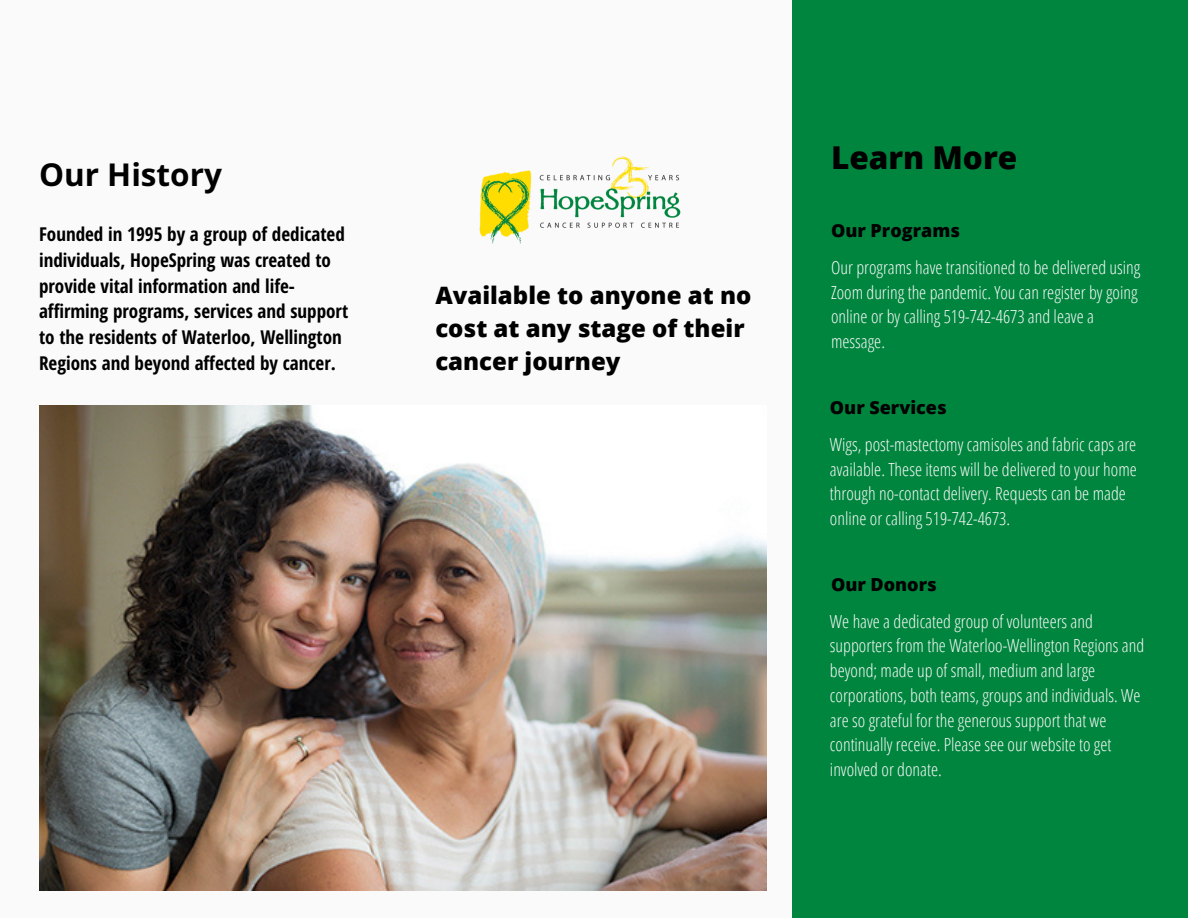
<style>
.page{position:relative;width:1188px;height:918px;background:#fafafa}
.page>*{position:absolute;margin:0;border:0;box-sizing:border-box;transform-origin:0 0}
.t1{font:700 31.5px "Open Sans Hebrew";color:#000}
.t2{font:800 31.5px "Open Sans";color:#000}
.t3{font:800 24px/32.7px "Open Sans";color:#000}
.t4{font:700 19.2px/25.8px "Open Sans Hebrew Condensed";color:#000}
.t5{font:300 18px/24.8px "Open Sans Condensed";color:#fafafa}
.t6{font:800 18px "Open Sans";color:#000}
</style>
<div class="page">
<div style="left:792px;top:0;width:396px;height:918px;background:#00853e"></div>
<img style="left:479px;top:156px;width:202px;height:88px">
<img style="left:39px;top:405px;width:728px;height:485px">
<p class="t1" style="left:39px;top:152px;width:184px">Our History</p>
<p class="t4" style="left:39px;top:220px;width:311px">Founded in 1995 by a group of dedicated individuals, HopeSpring was created to provide vital information and life&shy;affirming programs, services and support to the residents of Waterloo, Wellington Regions and beyond affected by cancer.</p>
<p class="t3" style="left:435px;top:279px;width:318px">Available to anyone at no cost at any stage of their cancer journey</p>
<p class="t2" style="left:831px;top:135px;width:188px">Learn More</p>
<p class="t6" style="left:831px;top:218px;width:130px">Our Programs</p>
<p class="t5" style="left:831px;top:255px;width:311px">Our programs have transitioned to be delivered using Zoom during the pandemic. You can register by going online or by calling 519-742-4673 and leave a message.</p>
<p class="t6" style="left:830px;top:395px;width:118px">Our Services</p>
<p class="t5" style="left:830px;top:431px;width:308px">Wigs, post-mastectomy camisoles and fabric caps are available. These items will be delivered to your home through no-contact delivery. Requests can be made online or calling 519-742-4673.</p>
<p class="t6" style="left:831px;top:571px;width:107px">Our Donors</p>
<p class="t5" style="left:830px;top:608px;width:316px">We have a dedicated group of volunteers and supporters from the Waterloo-Wellington Regions and beyond; made up of small, medium and large corporations, both teams, groups and individuals. We are so grateful for the generous support that we continually receive. Please see our website to get involved or donate.</p>
</div>
